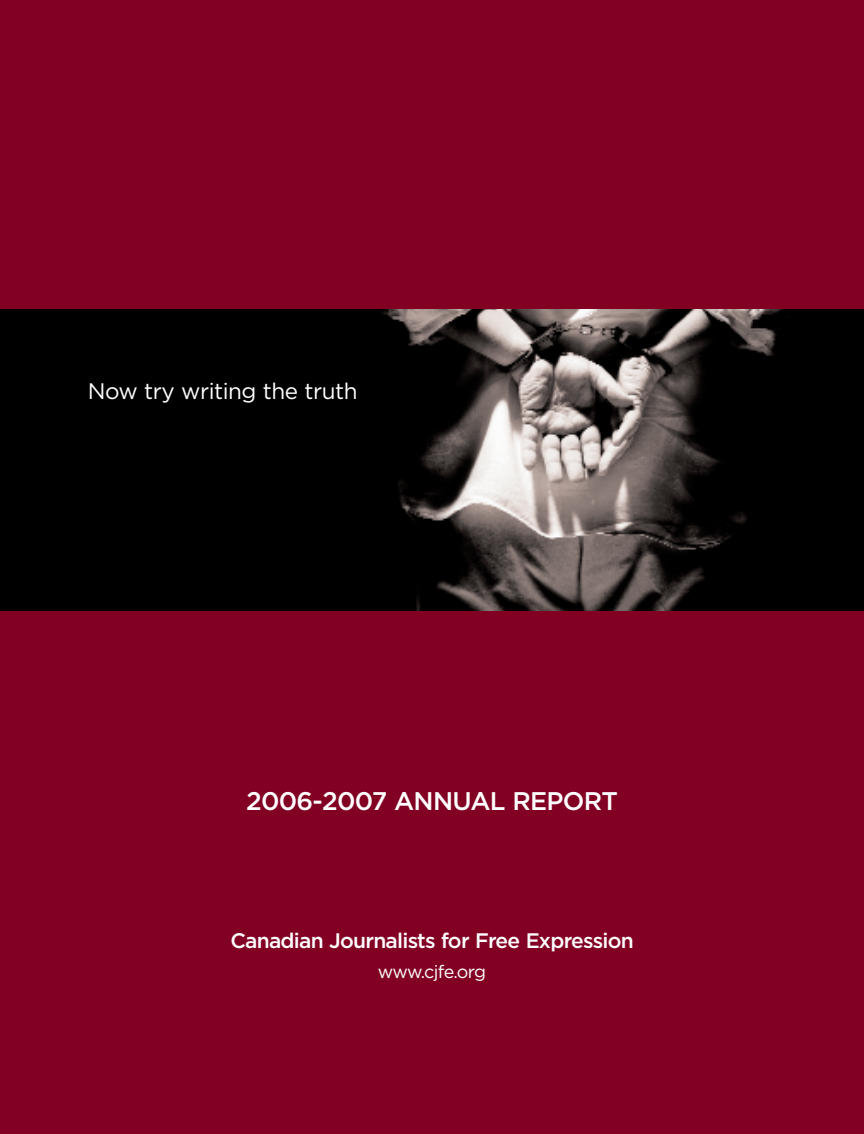
<style>
.page{position:relative;width:864px;height:1134px;background:#820123}
.page>*{position:absolute;margin:0;border:0;box-sizing:border-box;transform-origin:0 0}
.t1{font:500 25.5px "Gotham";letter-spacing:-.03em;color:#fff}
.t2{font:22.5px "Gotham";letter-spacing:-.02em;color:#fff}
.t3{font:500 21px "Gotham";letter-spacing:-.035em;color:#fff}
.t4{font:18px "Gotham";letter-spacing:-.045em;color:#fff}
</style>
<div class="page">
<img style="left:0;top:310px;width:864px;height:300px">
<p class="t2" style="left:88px;top:378px;width:271px">Now try writing the truth</p>
<p class="t1" style="left:246px;top:786px;width:373px">2006-2007 ANNUAL REPORT</p>
<p class="t3" style="left:230px;top:929px;width:405px">Canadian Journalists for Free Expression</p>
<p class="t4" style="left:378px;top:962px;width:110px">www.cjfe.org</p>
</div>
